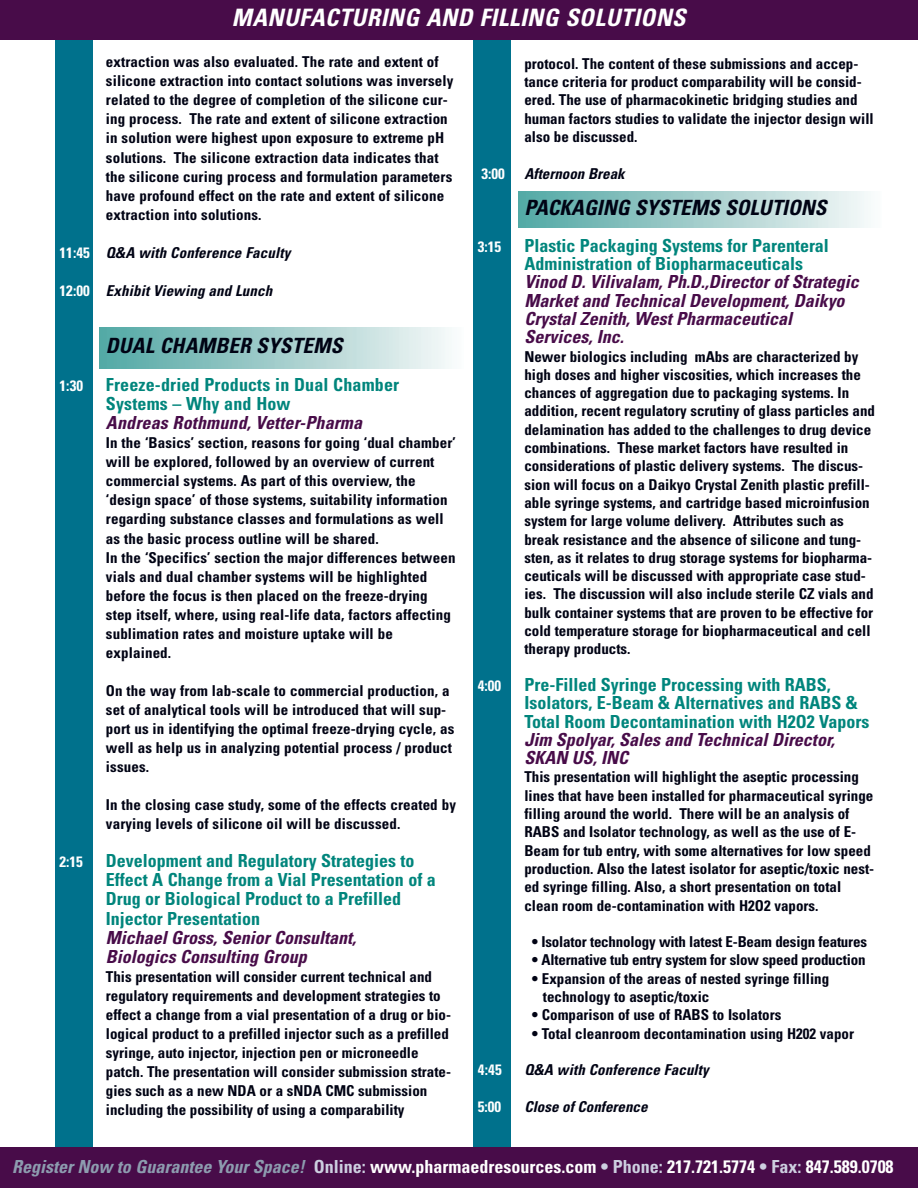
<style>
.page{position:relative;width:918px;height:1188px;background:#fff}
.page>*{position:absolute;margin:0;border:0;box-sizing:border-box;transform-origin:0 0}
.t1{font:italic 700 condensed 24px "Univers";letter-spacing:.02em;color:#fff}
.t2{font:italic 700 condensed 21px "Univers";color:#000314}
.t3{font:700 condensed 18px/19px "Univers";color:#00857c}
.t4{font:italic 700 condensed 18px/18.3px "Univers";color:#480c49}
.t5{font:700 condensed 18px "Univers";color:#fff}
.t6{font:700 condensed 15px/19px "Univers";color:#000314}
.t7{font:italic 700 condensed 15px "Univers";letter-spacing:.01em;color:#000314}
.t8{font:700 condensed 15px "Univers";color:#fff}
.s1{font-style:normal;color:#fff}
.s2{font-style:italic;color:#8d9caf}
.s3{color:#cdcfe0}
</style>
<div class="page">
<div style="left:99px;top:327px;width:364px;height:41px;background:linear-gradient(to right,#51a6a3,#f8f9f9)"></div>
<div style="left:518px;top:191px;width:364px;height:37px;background:linear-gradient(to right,#51a6a3,#f8f9f9)"></div>
<div style="left:473px;top:31px;width:38px;height:1138px;background:#00718c"></div>
<div style="left:56px;top:31px;width:37px;height:1135px;background:#00718c"></div>
<div style="left:0;top:1147px;width:918px;height:40px;background:#480c49"></div>
<div style="left:0;top:0;width:918px;height:40px;background:#480c49"></div>
<h1 class="t1" style="left:232px;top:9px;width:455px">MANUFACTURING AND FILLING SOLUTIONS</h1>
<p class="t6" style="left:106px;top:54px;width:349px">extraction was also evaluated. The rate and extent of silicone extraction into contact solutions was inversely related to the degree of completion of the silicone cur&shy;ing process. The rate and extent of silicone extraction in solution were highest upon exposure to extreme pH solutions. The silicone extraction data indicates that the silicone curing process and formulation parameters have profound effect on the rate and extent of silicone extraction into solutions.</p>
<p class="t7" style="left:59px;top:247px;width:232px"><span class="s1">11:45</span> Q&amp;A with Conference Faculty</p>
<p class="t7" style="left:59px;top:285px;width:214px"><span class="s1">12:00</span> Exhibit Viewing and Lunch</p>
<h2 class="t2" style="left:106px;top:338px;width:238px">DUAL CHAMBER SYSTEMS</h2>
<p class="t8" style="left:59px;top:380px;width:25px">1:30</p>
<p class="t3" style="left:106px;top:377px;width:295px">Freeze-dried Products in Dual Chamber<br>Systems – Why and How</p>
<p class="t4" style="left:106px;top:415px;width:258px">Andreas Rothmund, Vetter-Pharma</p>
<p class="t6" style="left:106px;top:435px;width:351px">In the ‘Basics’ section, reasons for going ‘dual chamber’ will be explored, followed by an overview of current commercial systems. As part of this overview, the ‘design space’ of those systems, suitability information regarding substance classes and formulations as well as the basic process outline will be shared.<br>In the ‘Specifics’ section the major differences between vials and dual chamber systems will be highlighted before the focus is then placed on the freeze-drying step itself, where, using real-life data, factors affecting sublimation rates and moisture uptake will be explained.</p>
<p class="t6" style="left:106px;top:682px;width:350px">On the way from lab-scale to commercial production, a set of analytical tools will be introduced that will sup&shy;port us in identifying the optimal freeze-drying cycle, as well as help us in analyzing potential process / product issues.</p>
<p class="t6" style="left:106px;top:797px;width:352px">In the closing case study, some of the effects created by varying levels of silicone oil will be discussed.</p>
<p class="t8" style="left:59px;top:857px;width:25px">2:15</p>
<p class="t3" style="left:106px;top:853px;width:331px">Development and Regulatory Strategies to Effect A Change from a Vial Presentation of a Drug or Biological Product to a Prefilled Injector Presentation</p>
<p class="t4" style="left:106px;top:929px;width:252px;line-height:19px">Michael Gross, Senior Consultant,<br>Biologics Consulting Group</p>
<p class="t6" style="left:106px;top:968px;width:347px">This presentation will consider current technical and regulatory requirements and development strategies to effect a change from a vial presentation of a drug or bio&shy;logical product to a prefilled injector such as a prefilled syringe, auto injector, injection pen or microneedle patch. The presentation will consider submission strate&shy;gies such as a new NDA or a sNDA CMC submission including the possibility of using a comparability</p>
<p class="t6" style="left:524px;top:56px;width:351px;line-height:18.3px">protocol. The content of these submissions and accep&shy;tance criteria for product comparability will be consid&shy;ered. The use of pharmacokinetic bridging studies and human factors studies to validate the injector design will also be discussed.</p>
<p class="t8" style="left:482px;top:168px;width:25px">3:00</p>
<p class="t7" style="left:524px;top:168px;width:102px">Afternoon Break</p>
<h2 class="t2" style="left:524px;top:200px;width:304px">PACKAGING SYSTEMS SOLUTIONS</h2>
<p class="t8" style="left:478px;top:241px;width:25px">3:15</p>
<p class="t3" style="left:524px;top:238px;width:306px;line-height:18.3px">Plastic Packaging Systems for Parenteral<br>Administration of Biopharmaceuticals</p>
<p class="t4" style="left:524px;top:274px;width:336px">Vinod D. Vilivalam, Ph.D.,Director of Strategic Market and Technical Development, Daikyo Crystal Zenith, West Pharmaceutical Services, Inc.</p>
<p class="t6" style="left:524px;top:348px;width:352px;line-height:18.3px">Newer biologics including mAbs are characterized by high doses and higher viscosities, which increases the chances of aggregation due to packaging systems. In addition, recent regulatory scrutiny of glass particles and delamination has added to the challenges to drug device combinations. These market factors have resulted in considerations of plastic delivery systems. The discus&shy;sion will focus on a Daikyo Crystal Zenith plastic prefill&shy;able syringe systems, and cartridge based microinfusion system for large volume delivery. Attributes such as break resistance and the absence of silicone and tung&shy;sten, as it relates to drug storage systems for biopharma&shy;ceuticals will be discussed with appropriate case stud&shy;ies. The discussion will also include sterile CZ vials and bulk container systems that are proven to be effective for cold temperature storage for biopharmaceutical and cell therapy products.</p>
<p class="t8" style="left:478px;top:680px;width:25px">4:00</p>
<p class="t3" style="left:524px;top:677px;width:346px;line-height:18.3px">Pre-Filled Syringe Processing with RABS,<br>Isolators, E-Beam &amp; Alternatives and RABS &amp;<br>Total Room Decontamination with H2O2 Vapors</p>
<p class="t4" style="left:524px;top:732px;width:312px">Jim Spolyar, Sales and Technical Director,<br>SKAN US, INC</p>
<p class="t6" style="left:524px;top:769px;width:351px;line-height:18.3px">This presentation will highlight the aseptic processing lines that have been installed for pharmaceutical syringe filling around the world. There will be an analysis of RABS and Isolator technology, as well as the use of E-Beam for tub entry, with some alternatives for low speed production. Also the latest isolator for aseptic/toxic nest&shy;ed syringe filling. Also, a short presentation on total clean room de-contamination with H2O2 vapors.</p>
<p class="t6" style="left:532px;top:934px;width:337px">• Isolator technology with latest E-Beam design features</p>
<p class="t6" style="left:532px;top:952px;width:335px">• Alternative tub entry system for slow speed production</p>
<p class="t6" style="left:543px;top:971px;width:288px;line-height:18.3px;text-indent:-11px">• Expansion of the areas of nested syringe filling technology to aseptic/toxic</p>
<p class="t6" style="left:532px;top:1007px;width:251px">• Comparison of use of RABS to Isolators</p>
<p class="t6" style="left:532px;top:1025px;width:324px">• Total cleanroom decontamination using H202 vapor</p>
<p class="t8" style="left:478px;top:1064px;width:25px">4:45</p>
<p class="t7" style="left:524px;top:1064px;width:186px">Q&amp;A with Conference Faculty</p>
<p class="t8" style="left:478px;top:1101px;width:25px">5:00</p>
<p class="t7" style="left:524px;top:1101px;width:125px">Close of Conference</p>
<p class="t5" style="left:12px;top:1160px;width:883px"><span class="s2">Register Now to Guarantee Your Space!</span> <span class="s3">Online:</span> www.pharmaedresources.com <span class="s3">• Phone:</span> 217.721.5774 <span class="s3">• Fax:</span> 847.589.0708</p>
</div>
